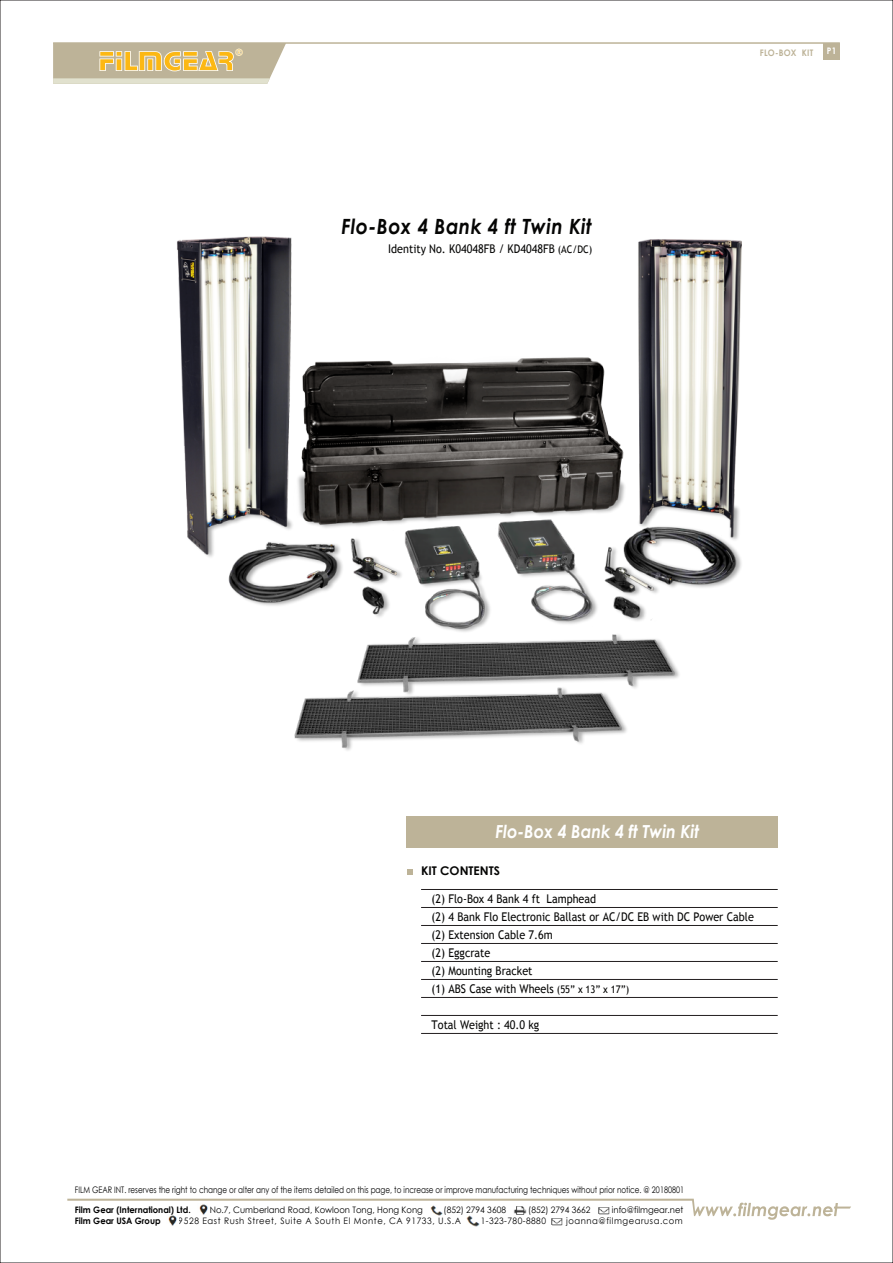
<style>
.page{position:relative;width:893px;height:1263px;background:#fff}
.page>*{position:absolute;margin:0;border:0;box-sizing:border-box;transform-origin:0 0}
.t1{font:italic 700 21px "Century Gothic";letter-spacing:.025em;color:#050504;scale:.9 1}
.t2{font:italic 700 18px "Century Gothic";color:#fff;scale:.9 1}
.t3{font:12px/18px "Trebuchet MS";color:#050504;scale:.9 1}
.t4{font:700 12px "Century Gothic";color:#050504}
.t5{font:9px "Century Gothic";color:#000;scale:.81 1}
.t6{font:700 9px "Century Gothic";letter-spacing:.025em;color:#bdb398;scale:.92 1}
.t7{font:700 9px "Century Gothic";color:#fff;scale:.92 1}
.t8{font:8.85px "Century Gothic";color:#000;scale:.95 1}
.t9{font:8.85px "Century Gothic";letter-spacing:.065em;color:#000;scale:.95 1}
.t10{font:700 8.85px "Century Gothic";color:#000;scale:.95 1}
.t11{font:8.85px "Century Gothic";letter-spacing:.05em;color:#000;scale:.95 1}
.s1{font-size:10.5px}
</style>
<div class="page">
<svg style="left:53px;top:44px;width:233px;height:40px;background:#d0c198"></svg>
<hr style="left:53px;top:42px;width:787px;height:2px;background:#bdb398">
<svg style="left:67px;top:1199px;width:784px;height:28px"></svg>
<div style="left:824px;top:43px;width:16px;height:16px;background:#bdb398"></div>
<img style="left:177px;top:236px;width:565px;height:515px">
<svg style="left:407px;top:869px;width:5px;height:5px"></svg>
<div style="left:407px;top:816px;width:371px;height:32px;background:#bdb398"></div>
<hr style="left:421px;top:907px;width:357px;height:1px;background:#231f20">
<hr style="left:421px;top:925px;width:357px;height:1px;background:#231f20">
<hr style="left:421px;top:943px;width:357px;height:1px;background:#231f20">
<hr style="left:421px;top:961px;width:357px;height:1px;background:#231f20">
<hr style="left:421px;top:979px;width:357px;height:1px;background:#231f20">
<hr style="left:421px;top:997px;width:357px;height:1px;background:#231f20">
<hr style="left:421px;top:1015px;width:357px;height:1px;background:#231f20">
<hr style="left:421px;top:1033px;width:357px;height:1px;background:#231f20">
<hr style="left:421px;top:889px;width:357px;height:1px;background:#231f20">
<h1 class="t1" style="left:341px;top:210px;width:280px">Flo-Box 4 Bank 4 ft Twin Kit</h1>
<p class="t3" style="left:388px;top:240px;width:228px">Identity No. K04048FB / KD4048FB <span class="s1">(AC/DC)</span></p>
<p class="t6" style="left:760px;top:46px;width:60px">FLO-BOX KIT</p>
<p class="t7" style="left:827px;top:44px;width:12px">P1</p>
<h2 class="t2" style="left:495px;top:818px;width:228px">Flo-Box 4 Bank 4 ft Twin Kit</h2>
<p class="t4" style="left:421px;top:862px;width:80px">KIT CONTENTS</p>
<p class="t3" style="left:432px;top:890px;width:360px">(2) Flo-Box 4 Bank 4 ft Lamphead<br>(2) 4 Bank Flo Electronic Ballast or AC/DC EB with DC Power Cable (2) Extension Cable 7.6m<br>(2) Eggcrate<br>(2) Mounting Bracket<br>(1) ABS Case with Wheels <span class="s1">(55” x 13” x 17”)</span></p>
<p class="t3" style="left:432px;top:1016px;width:121px">Total Weight : 40.0 kg</p>
<p class="t5" style="left:75px;top:1183px;width:754px">FILM GEAR INT. reserves the right to change or alter any of the items detailed on this page, to increase or improve manufacturing techniques without prior notice. @ 20180801</p>
<p class="t10" style="left:75px;top:1214px;width:92px">Film Gear USA Group</p>
<p class="t9" style="left:179px;top:1215px;width:299px">9528 East Rush Street, Suite A South El Monte, CA 91733, U.S.A</p>
<p class="t11" style="left:481px;top:1215px;width:70px">1-323-780-8880</p>
<p class="t9" style="left:566px;top:1215px;width:124px">joanna@filmgearusa.com</p>
<p class="t10" style="left:75px;top:1203px;width:123px">Film Gear (International) Ltd.</p>
<p class="t8" style="left:210px;top:1204px;width:226px">No.7, Cumberland Road, Kowloon Tong, Hong Kong</p>
<p class="t8" style="left:444px;top:1204px;width:67px">(852) 2794 3608</p>
<p class="t8" style="left:528px;top:1204px;width:67px">(852) 2794 3662</p>
<p class="t8" style="left:612px;top:1204px;width:77px">info@filmgear.net</p>
</div>
